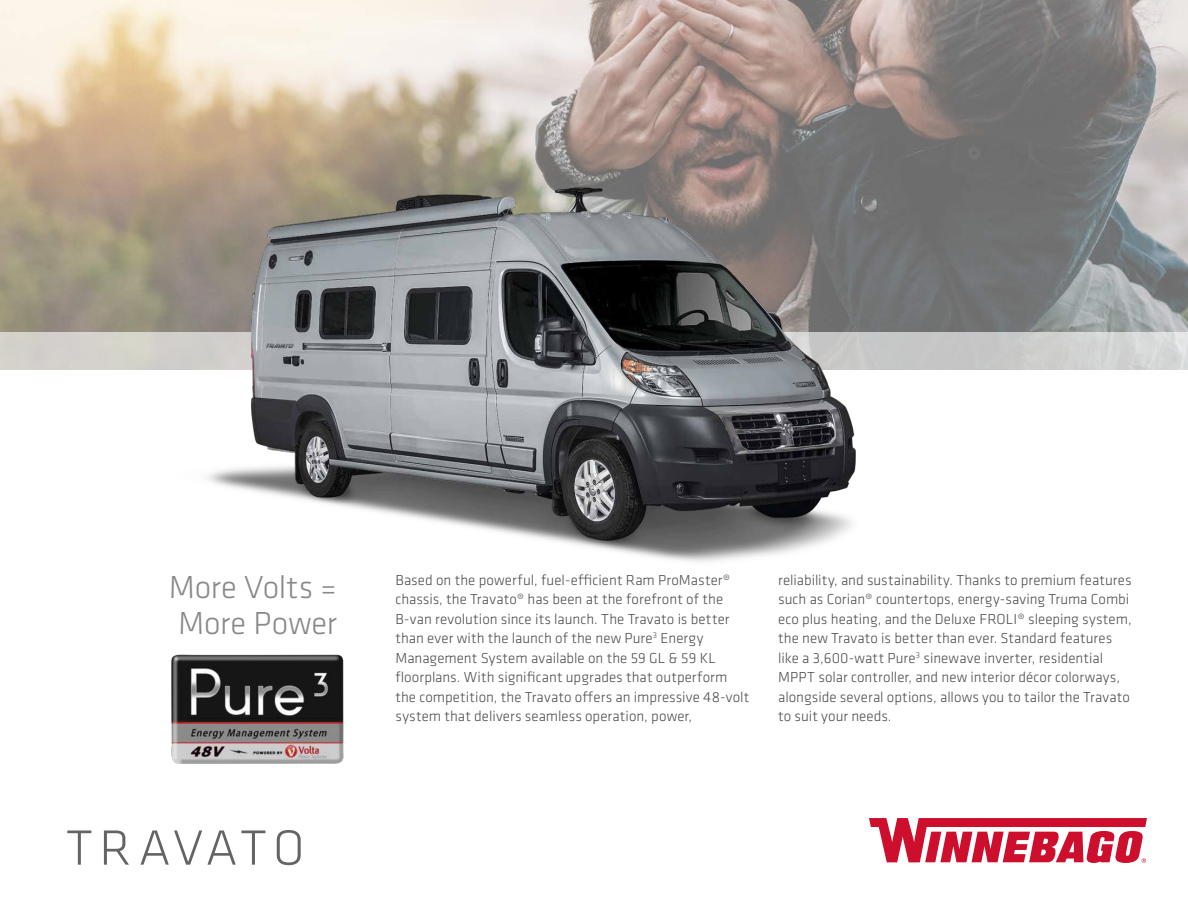
<style>
.page{position:relative;width:1188px;height:918px;background:#fff}
.page>*{position:absolute;margin:0;border:0;box-sizing:border-box;transform-origin:0 0}
.t1{font:300 51.3px "Klavika";letter-spacing:.085em;color:#636466}
.t2{font:300 33px/36px "Klavika";letter-spacing:-.005em;color:#898889}
.t3{font:300 15px/19.5px "Klavika";letter-spacing:.005em;color:#4d4d4f}
</style>
<div class="page">
<img style="left:0;top:0;width:1188px;height:332px">
<svg style="left:0;top:332px;width:1188px;height:38px;background:#cfcfcc"></svg>
<svg style="left:869px;top:818px;width:278px;height:45px"></svg>
<img style="left:154px;top:143px;width:738px;height:419px">
<img style="left:171px;top:654px;width:173px;height:110px">
<h2 class="t2" style="left:169px;top:569px;width:170px">More Volts =<br>More Power</h2>
<p class="t3" style="left:395px;top:570px;width:356px">Based on the powerful, fuel-efficient Ram ProMaster® chassis, the Travato® has been at the forefront of the B-van revolution since its launch. The Travato is better than ever with the launch of the new Pure<sup>3</sup> Energy Management System available on the 59 GL &amp; 59 KL floorplans. With significant upgrades that outperform the competition, the Travato offers an impressive 48-volt system that delivers seamless operation, power,</p>
<p class="t3" style="left:778px;top:570px;width:355px">reliability, and sustainability. Thanks to premium features such as Corian® countertops, energy-saving Truma Combi eco plus heating, and the Deluxe FROLI® sleeping system, the new Travato is better than ever. Standard features like a 3,600-watt Pure<sup>3</sup> sinewave inverter, residential MPPT solar controller, and new interior décor colorways, alongside several options, allows you to tailor the Travato to suit your needs.</p>
<h1 class="t1" style="left:66px;top:817px;width:240px">TRAVATO</h1>
</div>
